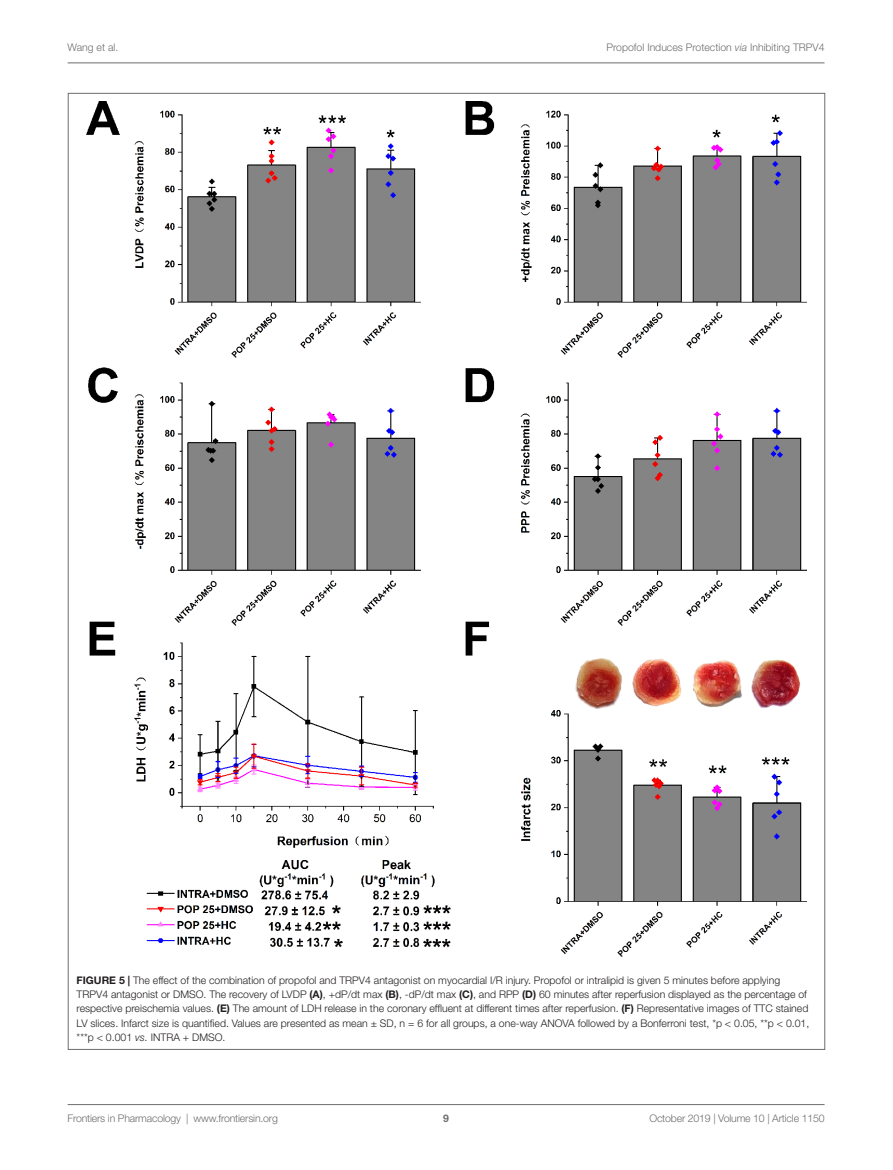
<style>
.page{position:relative;width:893px;height:1170px;background:#fff}
.page>*{position:absolute;margin:0;border:0;box-sizing:border-box;transform-origin:0 0}
.FC{font:300 10.5px/14.2px "Helvetica Neue LT Std";color:#231f20}
.t1{font:300 10.5px "Helvetica Neue LT Std";letter-spacing:-.015em;color:#6c6d70}
.t2{font:700 10.5px "Helvetica Neue LT Std";color:#6c6d70}
.s1{font-style:italic}
.s2{font-weight:700}
</style>
<div class="page">
<hr style="left:68px;top:63px;width:756px;height:1px;background:#6c6d70">
<hr style="left:68px;top:1104px;width:756px;height:1px;background:#6c6d70">
<img style="left:86px;top:102px;width:720px;height:854px">
<p class="t1" style="left:68px;top:41px;width:52px">Wang et al.</p>
<p class="t1" style="left:606px;top:41px;width:220px">Propofol Induces Protection <span class="s1">via</span> Inhibiting TRPV4</p>
<p class="FC" style="left:77px;top:972px;width:734px"><span class="s2">FIGURE 5 |</span> The effect of the combination of propofol and TRPV4 antagonist on myocardial I/R injury. Propofol or intralipid is given 5 minutes before applying TRPV4 antagonist or DMSO. The recovery of LVDP <span class="s2">(A)</span>, +dP/dt max <span class="s2">(B)</span>, -dP/dt max <span class="s2">(C)</span>, and RPP <span class="s2">(D)</span> 60 minutes after reperfusion displayed as the percentage of respective preischemia values. <span class="s2">(E)</span> The amount of LDH release in the coronary effluent at different times after reperfusion. <span class="s2">(F)</span> Representative images of TTC stained LV slices. Infarct size is quantified. Values are presented as mean ± SD, n = 6 for all groups, a one-way ANOVA followed by a Bonferroni test, *p &lt; 0.05, **p &lt; 0.01, ***p &lt; 0.001 <span class="s1">vs.</span> INTRA + DMSO.</p>
<p class="t1" style="left:68px;top:1111px;width:212px">Frontiers in Pharmacology | www.frontiersin.org</p>
<p class="t2" style="left:443px;top:1111px;width:7px">9</p>
<p class="t1" style="left:649px;top:1111px;width:177px">October 2019 | Volume 10 | Article 1150</p>
</div>
